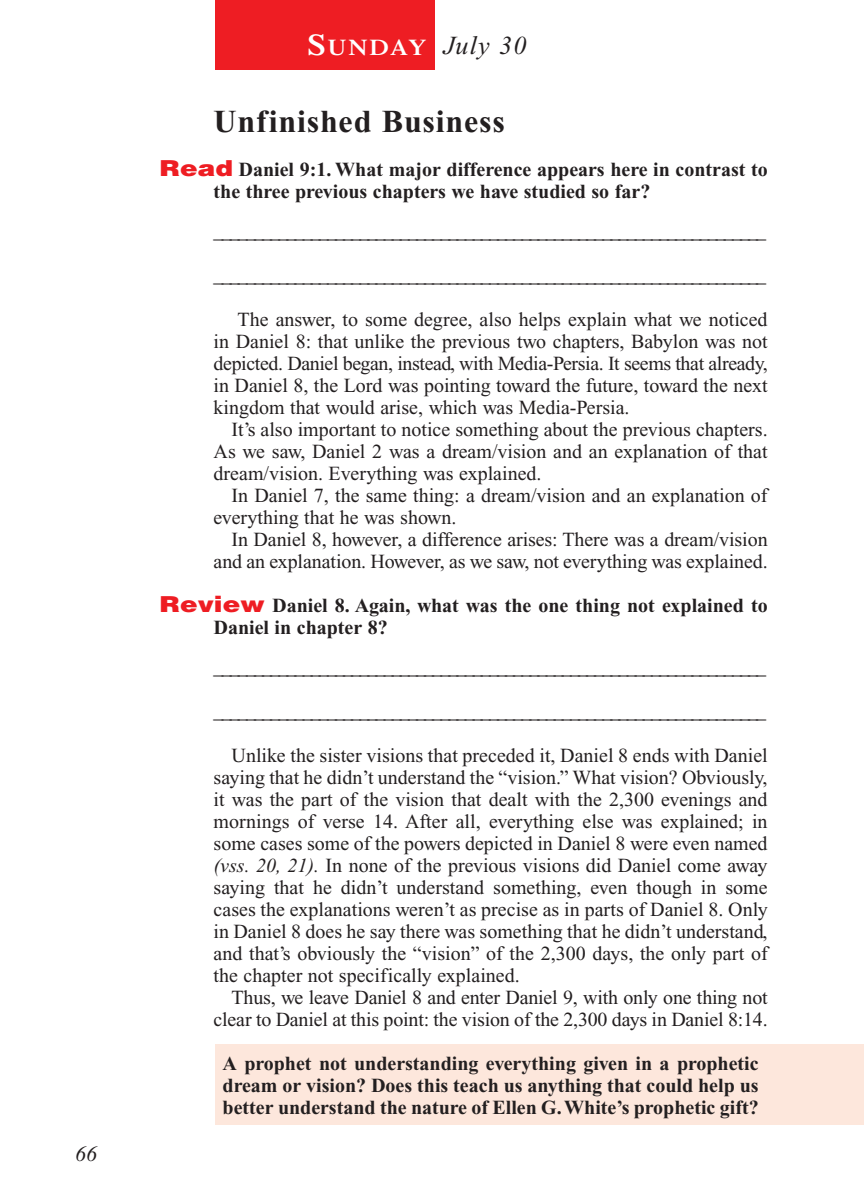
<style>
.page{position:relative;width:864px;height:1188px;background:#fff}
.page>*{position:absolute;margin:0;border:0;box-sizing:border-box;transform-origin:0 0}
.t1{font:700 32px "Times New Roman";letter-spacing:.025em;color:#231f20}
.t2{font:italic 26px "Times New Roman";letter-spacing:.045em;color:#231f20}
.t3{font:italic 22px "Times New Roman";color:#231f20}
.t4{font:20px/22px "Times New Roman";color:#231f20;text-align:justify}
.t5{font:700 20px/22px "Times New Roman";color:#231f20}
.s1{font-family:"Times";font-weight:600;font-style:normal;font-size:30px;color:#fff}
.s2{font-family:"Times";font-weight:600;font-style:normal;font-size:22.4px;color:#fff}
.s3{font-family:"Helvetica";font-weight:900;font-size:22px;color:#ee1d23}
.s4{font-style:italic}
</style>
<div class="page">
<div style="left:215px;top:1044px;width:649px;height:81px;background:#fde7dc"></div>
<div style="left:215px;top:0;width:220px;height:70px;background:#ee1d23"></div>
<p class="t3" style="left:75px;top:1146px;width:23px">66</p>
<h2 class="t2" style="left:308px;top:36px;width:221px"><span class="s1">S</span><span class="s2">UNDAY</span> July 30</h2>
<h1 class="t1" style="left:214px;top:111px;width:293px">Unfinished Business</h1>
<p class="t5" style="left:214px;top:160px;width:556px;text-indent:-54px"><span class="s3">Read</span> Daniel 9:1. What major difference appears here in contrast to the three previous chapters we have studied so far?</p>
<p class="t4" style="left:214px;top:222px;width:554px">____________________________________________________________________</p>
<p class="t4" style="left:214px;top:266px;width:554px">____________________________________________________________________</p>
<p class="t4" style="left:214px;top:310px;width:556px;text-indent:24px">The answer, to some degree, also helps explain what we noticed in Daniel 8: that unlike the previous two chapters, Babylon was not depicted. Daniel began, instead, with Media-Persia. It seems that already, in Daniel 8, the Lord was pointing toward the future, toward the next kingdom that would arise, which was Media-Persia.</p>
<p class="t4" style="left:214px;top:420px;width:556px;text-indent:18px">It’s also important to notice something about the previous chapters.<br>As we saw, Daniel 2 was a dream/vision and an explanation of that dream/vision. Everything was explained.</p>
<p class="t4" style="left:214px;top:486px;width:556px;text-indent:18px">In Daniel 7, the same thing: a dream/vision and an explanation of everything that he was shown.</p>
<p class="t4" style="left:214px;top:530px;width:556px;text-align:right">In Daniel 8, however, a difference arises: There was a dream/vision and an explanation. However, as we saw, not everything was explained.</p>
<p class="t5" style="left:214px;top:596px;width:556px;text-indent:-54px"><span class="s3">Review</span> Daniel 8. Again, what was the one thing not explained to<br>Daniel in chapter 8?</p>
<p class="t4" style="left:214px;top:658px;width:554px">____________________________________________________________________</p>
<p class="t4" style="left:214px;top:691px;width:556px;line-height:44px;text-align:right">____________________________________________________________________<br>Unlike the sister visions that preceded it, Daniel 8 ends with Daniel</p>
<p class="t4" style="left:214px;top:768px;width:556px">saying that he didn’t understand the “vision.” What vision? Obviously, it was the part of the vision that dealt with the 2,300 evenings and mornings of verse 14. After all, everything else was explained; in some cases some of the powers depicted in Daniel 8 were even named <span class="s4">(vss. 20, 21).</span> In none of the previous visions did Daniel come away saying that he didn’t understand something, even though in some cases the explanations weren’t as precise as in parts of Daniel 8. Only in Daniel 8 does he say there was something that he didn’t understand, and that’s obviously the “vision” of the 2,300 days, the only part of the chapter not specifically explained.</p>
<p class="t4" style="left:214px;top:988px;width:556px;text-align:right">Thus, we leave Daniel 8 and enter Daniel 9, with only one thing not clear to Daniel at this point: the vision of the 2,300 days in Daniel 8:14.</p>
<p class="t5" style="left:223px;top:1054px;width:538px;text-align:justify">A prophet not understanding everything given in a prophetic dream or vision? Does this teach us anything that could help us better understand the nature of Ellen G.White’s prophetic gift?</p>
</div>
